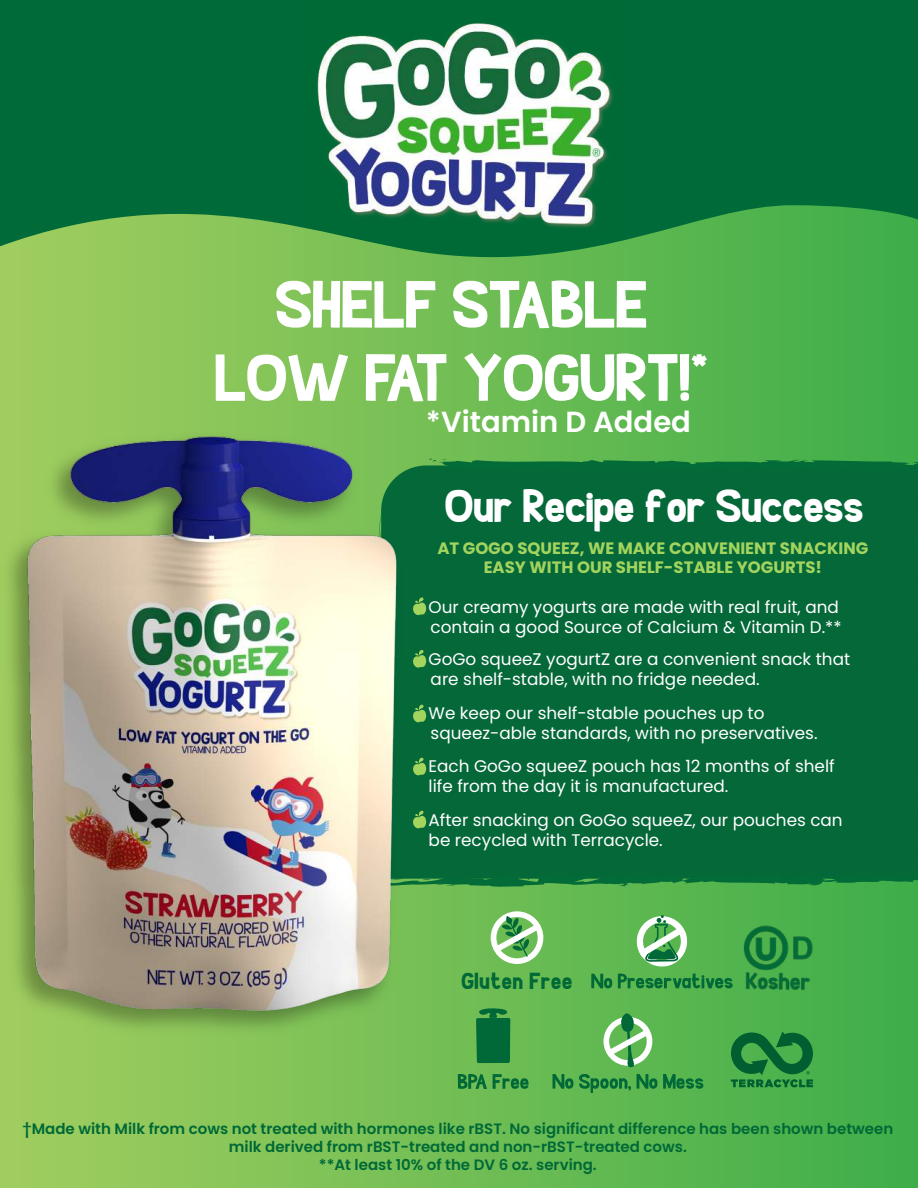
<style>
.page{position:relative;width:918px;height:1188px;background:#fff}
.page>*{position:absolute;margin:0;border:0;box-sizing:border-box;transform-origin:0 0}
.t1{font:61.05px/73.2px "Kirkby Fat";color:#fff;text-align:center}
.t2{font:42.45px "Kirkby Fat";color:#fff}
.t3{font:600 29.1px "Poppins";color:#fff}
.t4{font:21.3px "Kirkby Fat";letter-spacing:.03em;color:#006937}
.t5{font:16.8px/20.2px "Poppins";color:#fff}
.t6{font:700 16.5px/19.5px "Poppins";color:#a2d45e;text-align:center}
.t7{font:600 15px/18px "Poppins";color:#006937;text-align:center}
</style>
<div class="page">
<div style="left:0;top:202px;width:918px;height:986px;background:linear-gradient(to right,#a3ce60,#3fae4a)"></div>
<svg style="left:0;top:0;width:918px;height:274px;background:#167b3d"></svg>
<div style="left:502px;top:460px;width:416px;height:428px;background:#056839"></div>
<svg style="left:826px;top:874px;width:13px;height:5px"></svg>
<svg style="left:916px;top:568px;width:2px;height:8px"></svg>
<svg style="left:612px;top:872px;width:14px;height:3px"></svg>
<svg style="left:915px;top:637px;width:2px;height:12px"></svg>
<img style="left:0;top:425px;width:408px;height:618px">
<img style="left:0;top:433px;width:502px;height:581px">
<svg style="left:603px;top:1013px;width:49px;height:54px"></svg>
<svg style="left:553px;top:1074px;width:20px;height:15px"></svg>
<svg style="left:579px;top:1074px;width:52px;height:19px"></svg>
<svg style="left:637px;top:1074px;width:20px;height:15px"></svg>
<svg style="left:663px;top:1074px;width:40px;height:15px"></svg>
<svg style="left:591px;top:974px;width:21px;height:14px"></svg>
<svg style="left:618px;top:915px;width:115px;height:73px;background:#5fb460"></svg>
<svg style="left:476px;top:1008px;width:34px;height:55px;background:#0b713a"></svg>
<svg style="left:458px;top:1074px;width:29px;height:15px"></svg>
<svg style="left:493px;top:1074px;width:36px;height:15px"></svg>
<svg style="left:491px;top:911px;width:52px;height:53px"></svg>
<svg style="left:731px;top:1031px;width:82px;height:56px;background:#27883e"></svg>
<img style="left:736px;top:917px;width:85px;height:85px">
<img style="left:304px;top:0;width:319px;height:279px">
<svg style="left:413px;top:597px;width:13px;height:18px"></svg>
<svg style="left:413px;top:649px;width:13px;height:19px"></svg>
<svg style="left:413px;top:704px;width:13px;height:18px"></svg>
<svg style="left:413px;top:757px;width:13px;height:19px"></svg>
<svg style="left:413px;top:810px;width:13px;height:19px"></svg>
<h1 class="t1" style="left:214px;top:275px;width:495px">SHELF STABLE<br>LOW FAT YOGURT!*</h1>
<h3 class="t3" style="left:426px;top:409px;width:267px">*Vitamin D Added</h3>
<h2 class="t2" style="left:445px;top:488px;width:420px">Our Recipe for Success</h2>
<p class="t6" style="left:437px;top:539px;width:433px">AT GOGO SQUEEZ, WE MAKE CONVENIENT SNACKING<br>EASY WITH OUR SHELF-STABLE YOGURTS!</p>
<p class="t5" style="left:417px;top:597px;width:426px;text-align:right">ï Our creamy yogurts are made with real fruit, and contain a good Source of Calcium &amp; Vitamin D.**</p>
<p class="t5" style="left:431px;top:649px;width:421px;text-indent:-13px">ï GoGo squeeZ yogurtZ are a convenient snack that are shelf-stable, with no fridge needed.</p>
<p class="t5" style="left:431px;top:703px;width:388px;text-indent:-13px">ï We keep our shelf-stable pouches up to squeez-able standards, with no preservatives.</p>
<p class="t5" style="left:429px;top:756px;width:408px;text-indent:-11px">ï Each GoGo squeeZ pouch has 12 months of shelf life from the day it is manufactured.</p>
<p class="t5" style="left:429px;top:810px;width:416px;text-indent:-11px">ï After snacking on GoGo squeeZ, our pouches can be recycled with Terracycle.</p>
<p class="t4" style="left:461px;top:971px;width:112px">Gluten Free</p>
<p class="t7" style="left:22px;top:1121px;width:872px">ÜMade with Milk from cows not treated with hormones like rBST. No significant difference has been shown between milk derived from rBST-treated and non-rBST-treated cows.<br>**At least 10% of the DV 6 oz. serving.</p>
</div>
